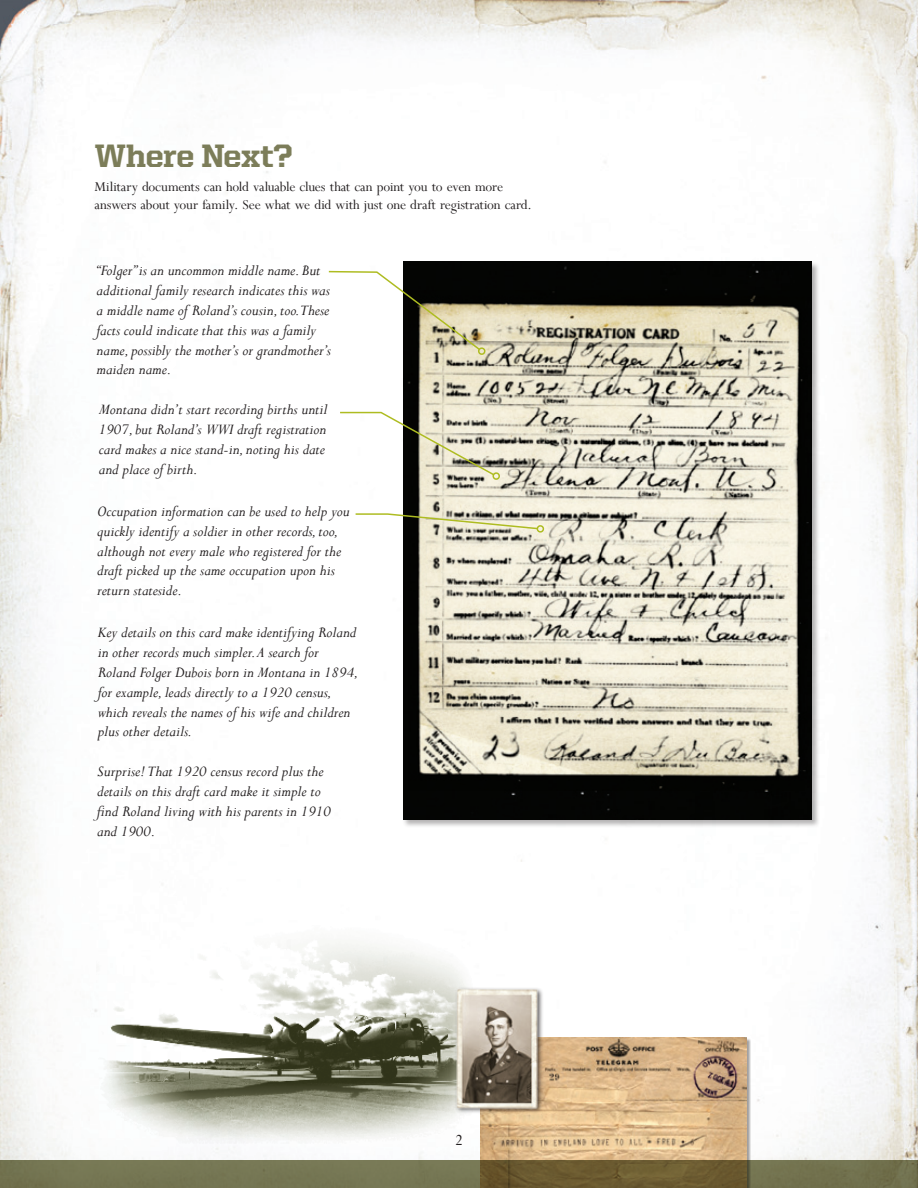
<style>
.page{position:relative;width:918px;height:1188px;background:#fff}
.page>*{position:absolute;margin:0;border:0;box-sizing:border-box;transform-origin:0 0}
.t1{font:800 32.55px "United Serif Reg";letter-spacing:-.02em;color:#7c7d59}
.t2{font:17.25px "Perpetua";color:#231f20}
.t3{font:italic 16.5px/19.8px "Perpetua";color:#231f20}
.t4{font:15px/18px "Perpetua";letter-spacing:-.015em;color:#231f20}
</style>
<div class="page">
<img style="left:0;top:0;width:918px;height:1160px">
<img style="left:96px;top:909px;width:378px;height:251px">
<div style="left:402px;top:261px;width:418px;height:567px;background:#231f20;opacity:.34"></div>
<img style="left:403px;top:262px;width:409px;height:557px">
<svg style="left:339px;top:411px;width:163px;height:70px"></svg>
<svg style="left:327px;top:270px;width:159px;height:85px"></svg>
<svg style="left:354px;top:513px;width:191px;height:19px"></svg>
<img style="left:481px;top:1037px;width:265px;height:123px">
<img style="left:453px;top:986px;width:91px;height:128px">
<svg style="left:0;top:1160px;width:918px;height:28px;background:#716c47"></svg>
<h1 class="t1" style="left:95px;top:138px;width:200px">Where Next?</h1>
<p class="t4" style="left:94px;top:177px;width:439px">Military documents can hold valuable clues that can point you to even more answers about your family. See what we did with just one draft registration card.</p>
<p class="t3" style="left:97px;top:260px;width:236px">“Folger” is an uncommon middle name. But additional family research indicates this was a middle name of Roland’s cousin, too.These facts could indicate that this was a family name, possibly the mother’s or grandmother’s maiden name.</p>
<p class="t3" style="left:99px;top:399px;width:230px">Montana didn’t start recording births until 1907, but Roland’s WWI draft registration card makes a nice stand-in, noting his date and place of birth.</p>
<p class="t3" style="left:97px;top:501px;width:254px">Occupation information can be used to help you quickly identify a soldier in other records, too, although not every male who registered for the draft picked up the same occupation upon his return stateside.</p>
<p class="t3" style="left:98px;top:622px;width:262px">Key details on this card make identifying Roland in other records much simpler. A search for Roland Folger Dubois born in Montana in 1894, for example, leads directly to a 1920 census, which reveals the names of his wife and children plus other details.</p>
<p class="t3" style="left:97px;top:761px;width:235px">Surprise! That 1920 census record plus the details on this draft card make it simple to find Roland living with his parents in 1910 and 1900.</p>
<p class="t2" style="left:455px;top:1129px;width:9px">2</p>
</div>
